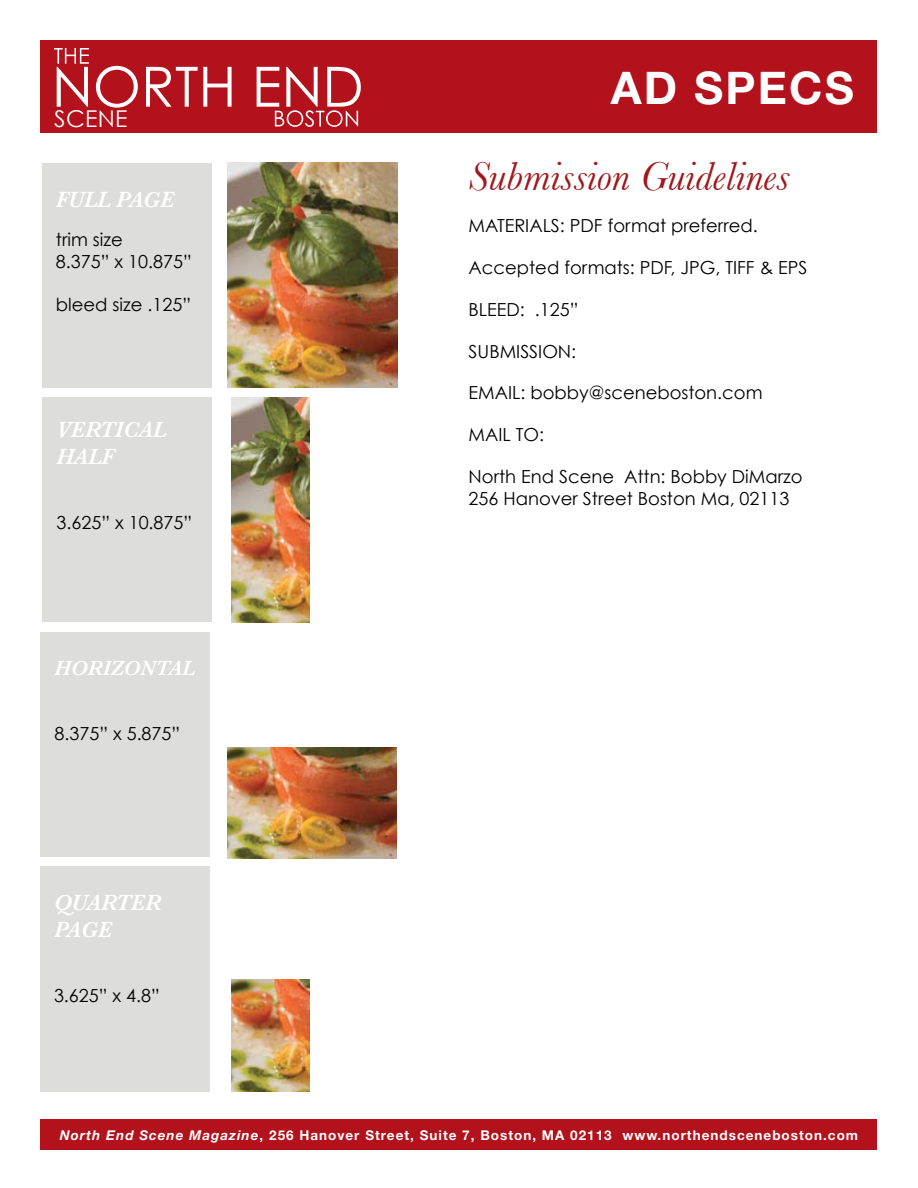
<style>
.page{position:relative;width:918px;height:1188px;background:#fff}
.page>*{position:absolute;margin:0;border:0;box-sizing:border-box;transform-origin:0 0}
.t1{font:700 45px "Helvetica Neue";letter-spacing:.05em;color:#fff}
.t2{font:italic 42px "Baskerville";color:#a0181b}
.t3{font:23.1px "Century Gothic";letter-spacing:.01em;color:#fff}
.t4{font:italic 600 22.5px/27px "Baskerville";color:#fff}
.t5{font:italic 600 21px "Baskerville";color:#fff}
.t6{font:18px/21.6px "Century Gothic";color:#000}
.t7{font:700 13.5px "Helvetica Neue";letter-spacing:.075em;color:#fff}
.s1{font-style:italic}
</style>
<div class="page">
<div style="left:40px;top:40px;width:838px;height:93px;background:#b3111b"></div>
<div style="left:40px;top:1119px;width:838px;height:30px;background:#b3111b"></div>
<img style="left:228px;top:163px;width:169px;height:225px">
<div style="left:42px;top:163px;width:170px;height:225px;background:#dddedb"></div>
<div style="left:42px;top:397px;width:170px;height:225px;background:#dddedb"></div>
<div style="left:40px;top:632px;width:170px;height:225px;background:#dddedb"></div>
<div style="left:40px;top:866px;width:170px;height:225px;background:#dddedb"></div>
<img style="left:231px;top:397px;width:78px;height:225px">
<img style="left:227px;top:747px;width:170px;height:111px">
<img style="left:231px;top:980px;width:78px;height:111px">
<svg style="left:54px;top:48px;width:35px;height:59px"></svg>
<svg style="left:96px;top:66px;width:42px;height:42px"></svg>
<svg style="left:146px;top:67px;width:86px;height:40px"></svg>
<svg style="left:257px;top:67px;width:104px;height:60px"></svg>
<p class="t3" style="left:54px;top:104px;width:75px">SCENE</p>
<p class="t4" style="left:56px;top:186px;width:120px">FULL PAGE</p>
<p class="t6" style="left:56px;top:229px;width:137px">trim size<br>8.375” x 10.875”</p>
<p class="t6" style="left:56px;top:293px;width:137px">bleed size .125”</p>
<p class="t4" style="left:57px;top:416px;width:111px">VERTICAL<br>HALF</p>
<p class="t6" style="left:57px;top:511px;width:137px">3.625” x 10.875”</p>
<p class="t5" style="left:54px;top:656px;width:142px">HORIZONTAL</p>
<p class="t6" style="left:54px;top:722px;width:127px">8.375” x 5.875”</p>
<p class="t4" style="left:54px;top:889px;width:109px">QUARTER<br>PAGE</p>
<p class="t6" style="left:54px;top:984px;width:107px">3.625” x 4.8”</p>
<h1 class="t1" style="left:611px;top:61px;width:245px">AD SPECS</h1>
<h2 class="t2" style="left:469px;top:152px;width:322px">Submission Guidelines</h2>
<p class="t6" style="left:469px;top:215px;width:291px">MATERIALS: PDF format preferred.</p>
<p class="t6" style="left:469px;top:256px;width:340px">Accepted formats: PDF, JPG, TIFF &amp; EPS</p>
<p class="t6" style="left:469px;top:298px;width:111px">BLEED: .125”</p>
<p class="t6" style="left:469px;top:340px;width:109px">SUBMISSION:</p>
<p class="t6" style="left:469px;top:382px;width:295px">EMAIL: bobby@sceneboston.com</p>
<p class="t6" style="left:469px;top:424px;width:77px">MAIL TO:</p>
<p class="t6" style="left:469px;top:466px;width:335px">North End Scene Attn: Bobby DiMarzo<br>256 Hanover Street Boston Ma, 02113</p>
<p class="t7" style="left:60px;top:1127px;width:800px"><span class="s1">North End Scene Magazine</span>, 256 Hanover Street, Suite 7, Boston, MA 02113 www.northendsceneboston.com</p>
</div>
